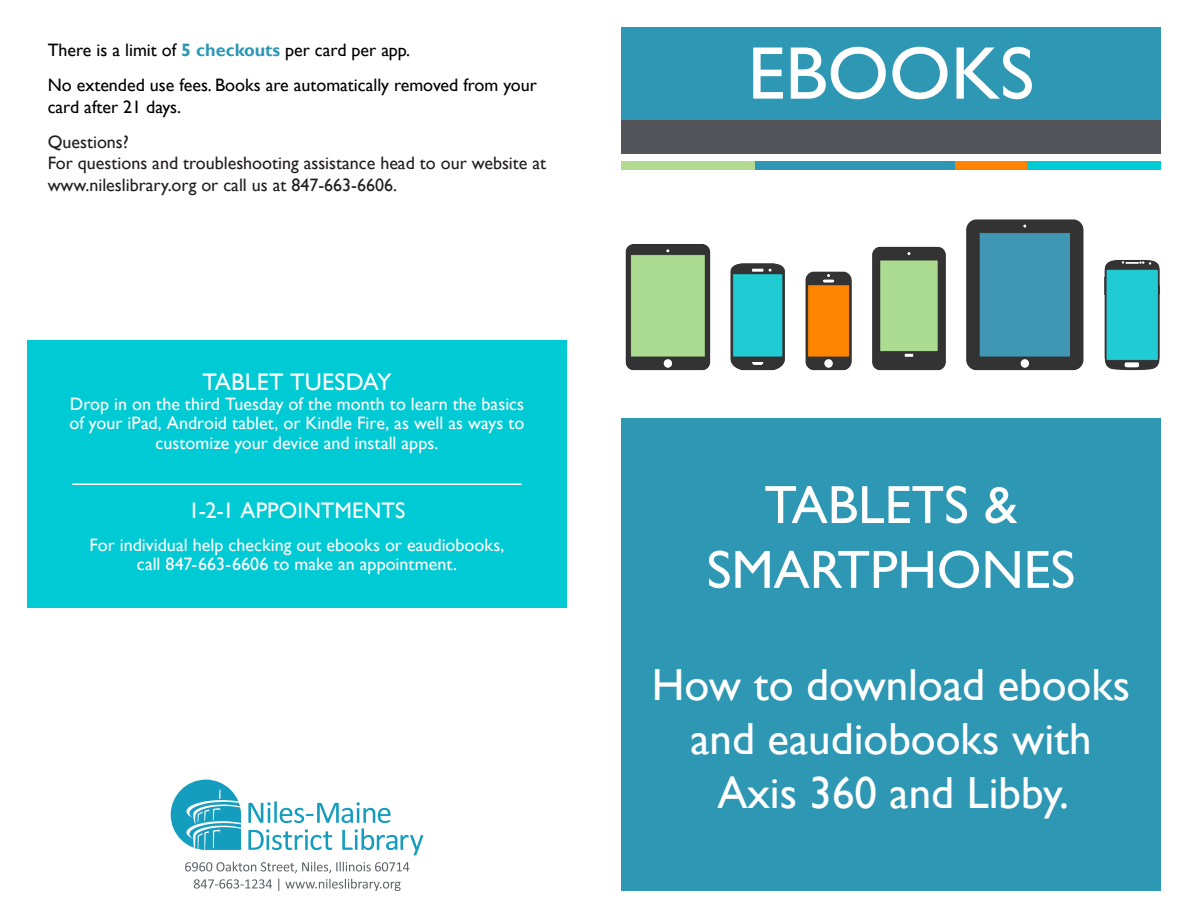
<style>
.page{position:relative;width:1188px;height:918px;background:#fff}
.page>*{position:absolute;margin:0;border:0;box-sizing:border-box;transform-origin:0 0}
.t1{font:75px "Gill Sans";color:#fff}
.t2{font:54px "Gill Sans";color:#fff}
.t3{font:45px/54px "Gill Sans";color:#fff;text-align:center}
.Teens_Body_copy{font:24px "Gill Sans";letter-spacing:.005em;color:#fff}
.Teens_Body_copy-2{font:22.5px "Gill Sans";letter-spacing:.01em;color:#fff}
.Teens_Body_copy-3{font:18px/19.5px "Gill Sans";color:#fff;text-align:center}
.t4{font:18px/21.6px "Gill Sans";color:#231f20}
.t5{font:18px/21.6px "Gill Sans";color:#000}
.s1{font-weight:700;color:#2e97b4}
</style>
<div class="page">
<div style="left:621px;top:418px;width:540px;height:473px;background:#2e97b4"></div>
<div style="left:27px;top:341px;width:540px;height:267px;background:#00cad4"></div>
<div style="left:621px;top:27px;width:540px;height:110px;background:#2e97b4"></div>
<img style="left:625px;top:219px;width:535px;height:152px">
<div style="left:621px;top:120px;width:540px;height:34px;background:#54555a"></div>
<div style="left:754px;top:161px;width:201px;height:9px;background:#2e97b4"></div>
<div style="left:955px;top:161px;width:73px;height:9px;background:#ff8200"></div>
<div style="left:621px;top:161px;width:133px;height:9px;background:#b3da93"></div>
<div style="left:1028px;top:161px;width:133px;height:9px;background:#00cad4"></div>
<hr style="left:72px;top:484px;width:450px;height:1px;background:#fff">
<svg style="left:171px;top:780px;width:70px;height:70px"></svg>
<svg style="left:248px;top:801px;width:175px;height:54px"></svg>
<svg style="left:185px;top:862px;width:224px;height:29px"></svg>
<p class="t5" style="left:48px;top:39px;width:364px">There is a limit of <span class="s1">5 checkouts</span> per card per app.</p>
<p class="t5" style="left:48px;top:74px;width:491px">No extended use fees. Books are automatically removed from your card after 21 days.</p>
<p class="t4" style="left:48px;top:131px;width:83px">Questions?</p>
<p class="t4" style="left:48px;top:153px;width:500px">For questions and troubleshooting assistance head to our website at www.nileslibrary.org or call us at 847-663-6606.</p>
<p class="Teens_Body_copy" style="left:202px;top:368px;width:191px">TABLET TUESDAY</p>
<p class="Teens_Body_copy-3" style="left:70px;top:394px;width:456px">Drop in on the third Tuesday of the month to learn the basics of your iPad, Android tablet, or Kindle Fire, as well as ways to customize your device and install apps.</p>
<p class="Teens_Body_copy-2" style="left:189px;top:497px;width:218px">1-2-1 APPOINTMENTS</p>
<p class="Teens_Body_copy-3" style="left:89px;top:535px;width:417px">For individual help checking out ebooks or eaudiobooks,</p>
<p class="Teens_Body_copy-3" style="left:137px;top:555px;width:322px">call 847-663-6606 to make an appointment.</p>
<p class="t1" style="left:748px;top:30px;width:288px">EBOOKS</p>
<p class="t2" style="left:764px;top:473px;width:255px">TABLETS &amp;</p>
<p class="t2" style="left:707px;top:538px;width:370px">SMARTPHONES</p>
<p class="t3" style="left:652px;top:658px;width:480px">How to download ebooks and eaudiobooks with</p>
<p class="t3" style="left:717px;top:766px;width:353px">Axis 360 and Libby.</p>
</div>
